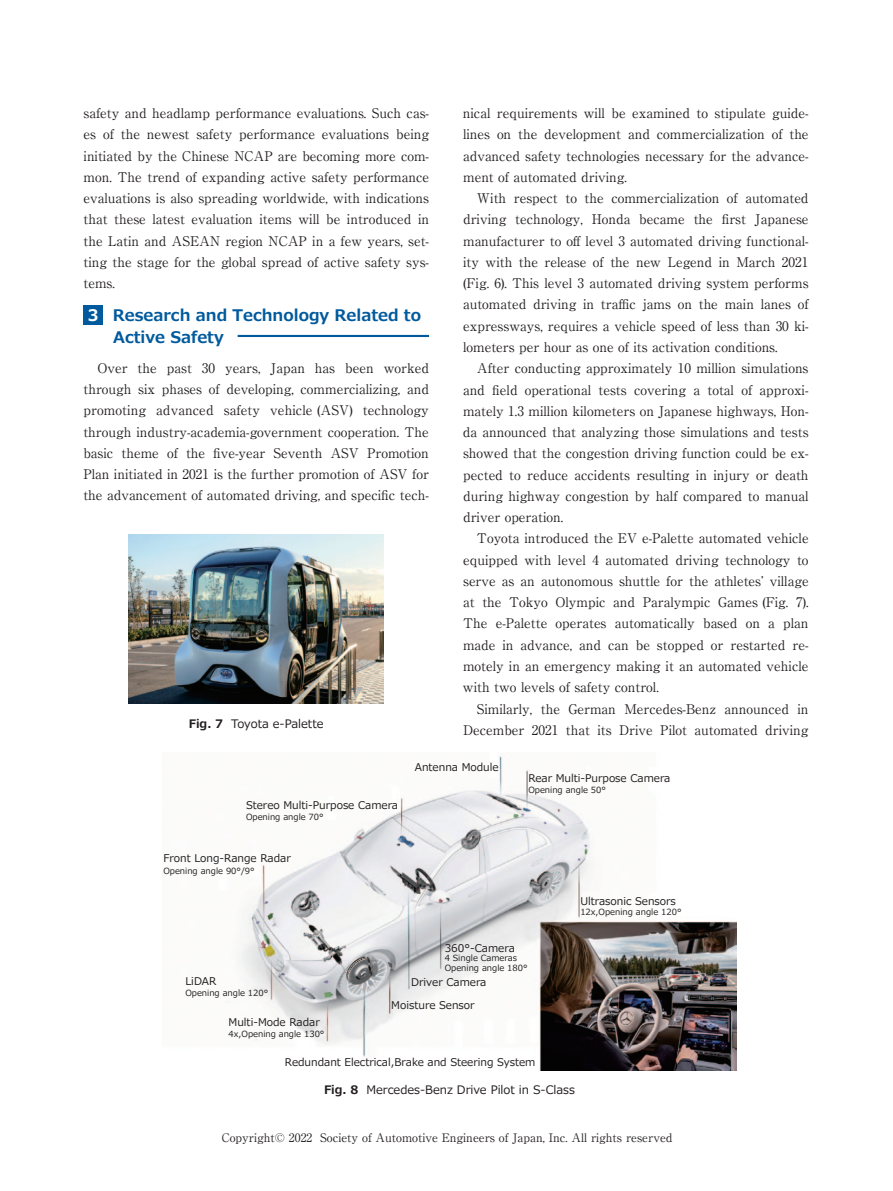
<style>
.page{position:relative;width:893px;height:1191px;background:#fff}
.page>*{position:absolute;margin:0;border:0;box-sizing:border-box;transform-origin:0 0}
.t1{font:700 15.9px/22px "Meiryo UI";color:#015a9d}
.t2{font:13.35px/21.3px "Ryumin Pro";color:#231f20;text-align:justify}
.t3{font:11.7px "Ryumin Pro";color:#231f20}
.t4{font:11.7px "Meiryo UI";color:#231f20}
.t5{font:10.65px/23.2px "Meiryo UI";color:#231f20}
.t6{font:8.55px/9.6px "Meiryo UI";color:#231f20}
.s1{color:#fff}
.s2{font-weight:700}
</style>
<div class="page">
<hr style="left:238px;top:335px;width:191px;height:2px;background:#015a9d">
<div style="left:84px;top:305px;width:19px;height:19px;background:#015a9d"></div>
<img style="left:129px;top:534px;width:255px;height:170px">
<img style="left:227px;top:756px;width:509px;height:314px">
<p class="t2" style="left:84px;top:101px;width:347px">safety and headlamp performance evaluations. Such cas&shy;es of the newest safety performance evaluations being initiated by the Chinese NCAP are becoming more com&shy;mon. The trend of expanding active safety performance evaluations is also spreading worldwide, with indications that these latest evaluation items will be introduced in the Latin and ASEAN region NCAP in a few years, set&shy;ting the stage for the global spread of active safety sys&shy;tems.</p>
<p class="t1" style="left:113px;top:305px;width:309px;text-indent:-26px"><span class="s1">3</span> Research and Technology Related to<br>Active Safety</p>
<p class="t2" style="left:83px;top:356px;width:347px;text-indent:14px">Over the past 30 years, Japan has been worked through six phases of developing, commercializing, and promoting advanced safety vehicle (ASV) technology through industry-academia-government cooperation. The basic theme of the five-year Seventh ASV Promotion Plan initiated in 2021 is the further promotion of ASV for the advancement of automated driving, and specific tech-</p>
<p class="t4" style="left:189px;top:715px;width:136px"><span class="s2">Fig. 7</span> Toyota e-Palette</p>
<p class="t2" style="left:463px;top:101px;width:347px">nical requirements will be examined to stipulate guide&shy;lines on the development and commercialization of the advanced safety technologies necessary for the advance&shy;ment of automated driving.</p>
<p class="t2" style="left:463px;top:186px;width:347px;text-indent:14px">With respect to the commercialization of automated driving technology, Honda became the first Japanese manufacturer to off level 3 automated driving functional&shy;ity with the release of the new Legend in March 2021 (Fig. 6). This level 3 automated driving system performs automated driving in traffic jams on the main lanes of expressways, requires a vehicle speed of less than 30 ki&shy;lometers per hour as one of its activation conditions.</p>
<p class="t2" style="left:463px;top:357px;width:347px;text-indent:14px">After conducting approximately 10 million simulations and field operational tests covering a total of approxi&shy;mately 1.3 million kilometers on Japanese highways, Hon&shy;da announced that analyzing those simulations and tests showed that the congestion driving function could be ex&shy;pected to reduce accidents resulting in injury or death during highway congestion by half compared to manual driver operation.</p>
<p class="t2" style="left:463px;top:527px;width:347px;text-indent:14px">Toyota introduced the EV e-Palette automated vehicle equipped with level 4 automated driving technology to serve as an autonomous shuttle for the athletes＇ village at the Tokyo Olympic and Paralympic Games (Fig. 7).<br>The e-Palette operates automatically based on a plan made in advance, and can be stopped or restarted re&shy;motely in an emergency making it an automated vehicle with two levels of safety control.</p>
<p class="t2" style="left:463px;top:697px;width:347px;text-align:right">Similarly, the German Mercedes-Benz announced in<br>December 2021 that its Drive Pilot automated driving</p>
<p class="t5" style="left:246px;top:794px;width:154px">Stereo Multi-Purpose Camera</p>
<p class="t6" style="left:246px;top:812px;width:79px">Opening angle 70°</p>
<p class="t5" style="left:163px;top:847px;width:129px">Front Long-Range Radar</p>
<p class="t6" style="left:163px;top:867px;width:93px">Opening angle 90°/9°</p>
<p class="t5" style="left:415px;top:756px;width:85px">Antenna Module</p>
<p class="t5" style="left:528px;top:767px;width:144px">Rear Multi-Purpose Camera</p>
<p class="t6" style="left:528px;top:786px;width:79px">Opening angle 50°</p>
<p class="t5" style="left:580px;top:890px;width:97px">Ultrasonic Sensors</p>
<p class="t6" style="left:580px;top:907px;width:103px">12x,Opening angle 120°</p>
<p class="t5" style="left:185px;top:970px;width:33px">LiDAR</p>
<p class="t6" style="left:185px;top:988px;width:84px">Opening angle 120°</p>
<p class="t5" style="left:229px;top:1010px;width:93px">Multi-Mode Radar</p>
<p class="t6" style="left:229px;top:1029px;width:97px">4x,Opening angle 130°</p>
<p class="t5" style="left:445px;top:936px;width:72px">360°-Camera</p>
<p class="t6" style="left:445px;top:953px;width:84px">4 Single Cameras<br>Opening angle 180°</p>
<p class="t5" style="left:391px;top:970px;width:97px;text-indent:20px">Driver Camera<br>Moisture Sensor</p>
<p class="t5" style="left:285px;top:1050px;width:252px">Redundant Electrical,Brake and Steering System</p>
<p class="t4" style="left:324px;top:1082px;width:252px"><span class="s2">Fig. 8</span> Mercedes-Benz Drive Pilot in S-Class</p>
<p class="t3" style="left:222px;top:1128px;width:452px">Copyright© 2022 Society of Automotive Engineers of Japan, Inc. All rights reserved</p>
</div>
